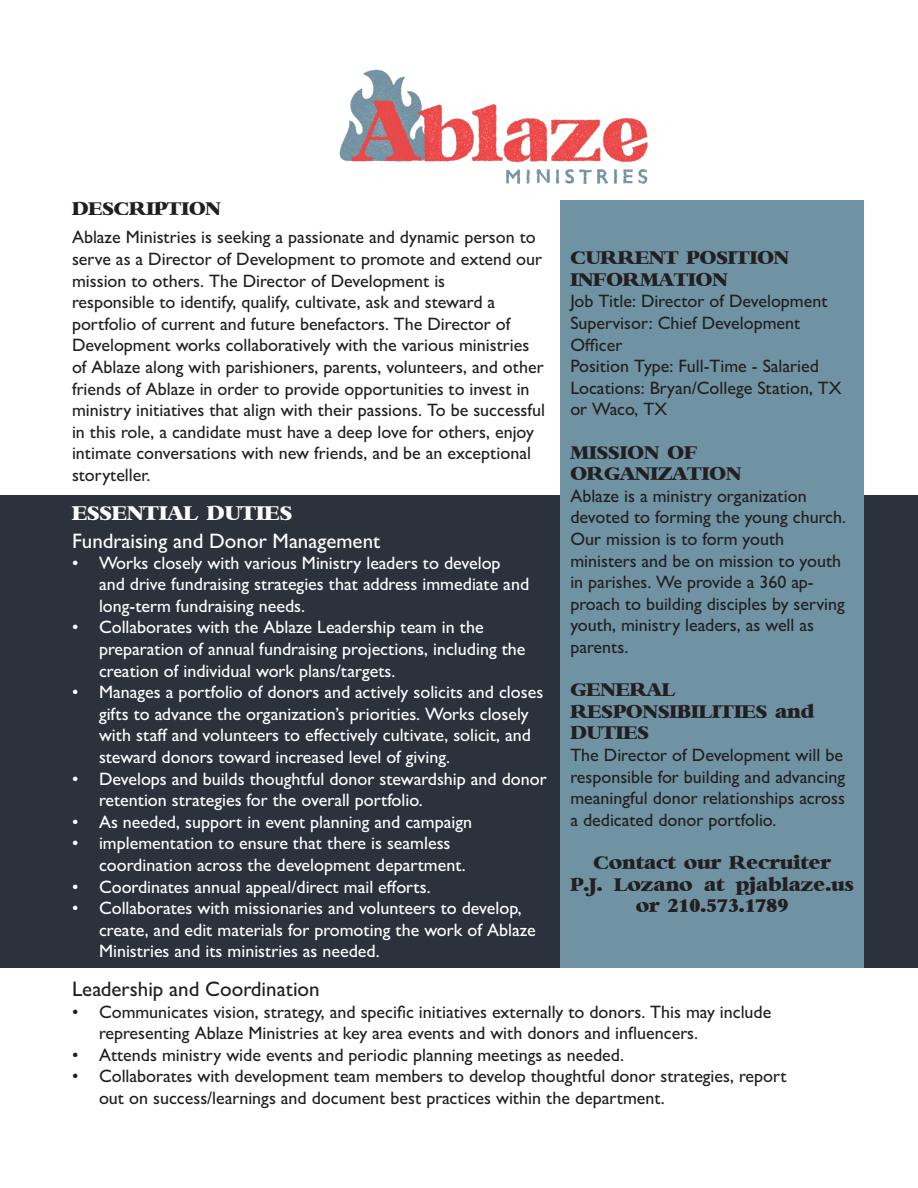
<style>
.page{position:relative;width:918px;height:1188px;background:#fff}
.page>*{position:absolute;margin:0;border:0;box-sizing:border-box;transform-origin:0 0}
.t1{font:500 21px "Gill Sans";color:#fff}
.t2{font:500 21px "Gill Sans";color:#231f20}
.t3{font:700 19.5px "Bambi";color:#fff}
.t4{font:500 18px/21.6px "Gill Sans";color:#231f20}
.t5{font:500 18px/21.6px "Gill Sans";color:#fff}
.t6{font:700 18px/21.6px "Bambi";color:#231f20}
</style>
<div class="page">
<div style="left:0;top:495px;width:918px;height:473px;background:#2b323c"></div>
<div style="left:560px;top:200px;width:304px;height:768px;background:#6f93a3"></div>
<img style="left:340px;top:70px;width:308px;height:114px">
<p class="t6" style="left:72px;top:200px;width:150px">DESCRIPTION</p>
<p class="t4" style="left:72px;top:226px;width:472px">Ablaze Ministries is seeking a passionate and dynamic person to serve as a Director of Development to promote and extend our mission to others. The Director of Development is</p>
<p class="t4" style="left:72px;top:291px;width:475px">responsible to identify, qualify, cultivate, ask and steward a portfolio of current and future benefactors. The Director of Development works collaboratively with the various ministries of Ablaze along with parishioners, parents, volunteers, and other friends of Ablaze in order to provide opportunities to invest in ministry initiatives that align with their passions. To be successful in this role, a candidate must have a deep love for others, enjoy intimate conversations with new friends, and be an exceptional storyteller.</p>
<p class="t3" style="left:72px;top:504px;width:222px">ESSENTIAL DUTIES</p>
<p class="t1" style="left:72px;top:529px;width:310px">Fundraising and Donor Management</p>
<p class="t5" style="left:99px;top:552px;width:432px;text-indent:-27px">• Works closely with various Ministry leaders to develop and drive fundraising strategies that address immediate and long-term fundraising needs.</p>
<p class="t5" style="left:99px;top:616px;width:428px;text-indent:-27px">• Collaborates with the Ablaze Leadership team in the preparation of annual fundraising projections, including the creation of individual work plans/targets.</p>
<p class="t5" style="left:99px;top:681px;width:446px;text-indent:-27px">• Manages a portfolio of donors and actively solicits and closes gifts to advance the organization’s priorities. Works closely with staff and volunteers to effectively cultivate, solicit, and steward donors toward increased level of giving.</p>
<p class="t5" style="left:99px;top:768px;width:449px;text-indent:-27px">• Develops and builds thoughtful donor stewardship and donor retention strategies for the overall portfolio.</p>
<p class="t5" style="left:72px;top:811px;width:402px">• As needed, support in event planning and campaign</p>
<p class="t5" style="left:99px;top:832px;width:368px;text-indent:-27px">• implementation to ensure that there is seamless coordination across the development department.</p>
<p class="t5" style="left:72px;top:876px;width:360px">• Coordinates annual appeal/direct mail efforts.</p>
<p class="t5" style="left:99px;top:897px;width:438px;text-indent:-27px">• Collaborates with missionaries and volunteers to develop, create, and edit materials for promoting the work of Ablaze<br>Ministries and its ministries as needed.</p>
<p class="t2" style="left:72px;top:977px;width:249px">Leadership and Coordination</p>
<p class="t4" style="left:99px;top:1001px;width:674px;text-indent:-27px">• Communicates vision, strategy, and specific initiatives externally to donors. This may include representing Ablaze Ministries at key area events and with donors and influencers.</p>
<p class="t4" style="left:72px;top:1044px;width:554px">• Attends ministry wide events and periodic planning meetings as needed.</p>
<p class="t4" style="left:99px;top:1065px;width:689px;text-indent:-27px">• Collaborates with development team members to develop thoughtful donor strategies, report out on success/learnings and document best practices within the department.</p>
<p class="t6" style="left:570px;top:249px;width:220px">CURRENT POSITION</p>
<p class="t6" style="left:570px;top:270px;width:159px">INFORMATION</p>
<p class="t4" style="left:570px;top:290px;width:259px">Job Title: Director of Development</p>
<p class="t4" style="left:570px;top:312px;width:232px">Supervisor: Chief Development</p>
<p class="t4" style="left:570px;top:334px;width:53px">Officer</p>
<p class="t4" style="left:570px;top:355px;width:250px">Position Type: Full-Time - Salaried</p>
<p class="t4" style="left:570px;top:377px;width:273px">Locations: Bryan/College Station, TX or Waco, TX</p>
<p class="t6" style="left:570px;top:443px;width:128px">MISSION OF</p>
<p class="t6" style="left:570px;top:465px;width:172px">ORGANIZATION</p>
<p class="t4" style="left:570px;top:485px;width:277px">Ablaze is a ministry organization devoted to forming the young church.<br>Our mission is to form youth</p>
<p class="t4" style="left:570px;top:550px;width:276px">ministers and be on mission to youth in parishes. We provide a 360 ap&shy;proach to building disciples by serving youth, ministry leaders, as well as parents.</p>
<p class="t6" style="left:570px;top:681px;width:106px">GENERAL</p>
<p class="t6" style="left:570px;top:702px;width:254px">RESPONSIBILITIES/ and \<br>DUTIES</p>
<p class="t4" style="left:570px;top:744px;width:276px;text-align:justify">The Director of Development will be responsible for building and advancing meaningful donor relationships across a dedicated donor portfolio.</p>
<p class="t6" style="left:594px;top:854px;width:239px">Contact our Recruiter:</p>
<p class="t6" style="left:570px;top:875px;width:285px;text-align:center">P.J. Lozano at pj@ablaze.us or (210)-.573.-1789</p>
</div>
